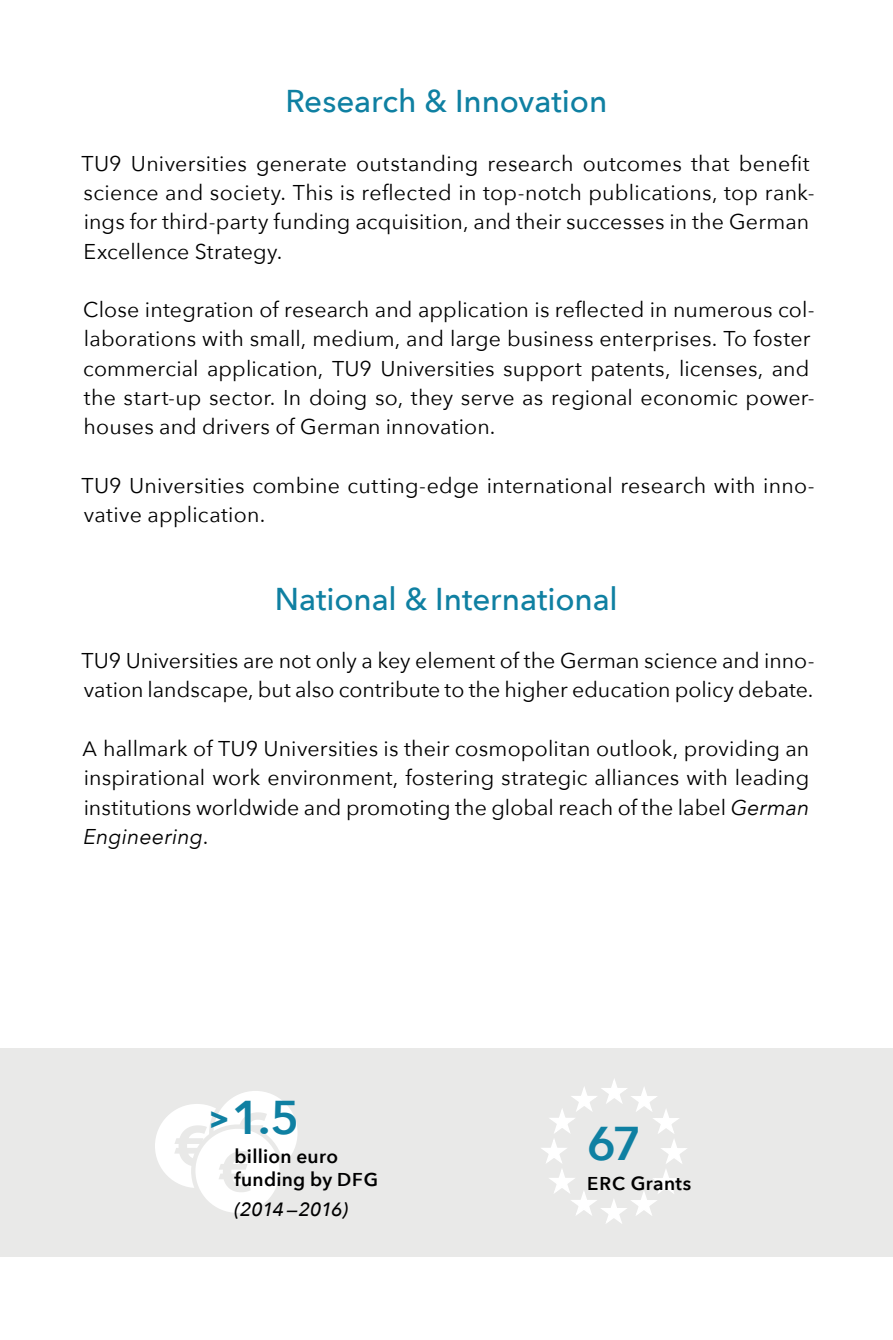
<style>
.page{position:relative;width:893px;height:1340px;background:#fff}
.page>*{position:absolute;margin:0;border:0;box-sizing:border-box;transform-origin:0 0}
.graph_figure{font:600 47.25px "Avenir Next";color:#0f80a2}
.t1{font:500 31.5px "Avenir Next";letter-spacing:-.005em;color:#0f80a2}
.copy{font:21.38px/29.2px "Avenir Next";letter-spacing:.01em;color:#000}
.graph_copy{font:600 19.12px/22.5px "Avenir Next";letter-spacing:.015em;color:#000}
.graph_copy_source{font:italic 500 19.12px "Avenir Next";letter-spacing:-.02em;color:#000}
.s1{font-size:20.7px}
.s2{font-style:italic}
.s3{font-weight:700;font-size:31.5px}
.s4{font-size:18.45px}
</style>
<div class="page">
<div style="left:0;top:1048px;width:893px;height:208px;background:#e9e9e8"></div>
<svg style="left:541px;top:1079px;width:146px;height:145px"></svg>
<div style="left:153px;top:1101px;width:88px;height:89px;background:#fff;border-radius:50%"></div>
<div style="left:151px;top:1099px;width:92px;height:93px;border:4px solid #e9e9e8;border-radius:50%"></div>
<svg style="left:175px;top:1125px;width:32px;height:41px"></svg>
<div style="left:211px;top:1088px;width:89px;height:89px;background:#fff;border-radius:50%"></div>
<div style="left:209px;top:1086px;width:93px;height:93px;border:4px solid #e9e9e8;border-radius:50%"></div>
<div style="left:193px;top:1126px;width:89px;height:88px;background:#fff;border-radius:50%"></div>
<div style="left:191px;top:1124px;width:93px;height:93px;border:4px solid #e9e9e8;border-radius:50%"></div>
<svg style="left:219px;top:1112px;width:48px;height:80px"></svg>
<p class="t1" style="left:285px;top:74px;width:323px">Research &amp; Innovation</p>
<p class="copy" style="left:81px;top:148px;width:735px">TU9 Universities generate outstanding research outcomes that benefit science and society. This is reflected in top-notch publications, top rank&shy;ings for third-party funding acquisition, and their successes in the German Excellence Strategy.</p>
<p class="copy" style="left:83px;top:294px;width:733px">Close integration of research and application is reflected in numerous col&shy;laborations with small, medium, and large business enterprises. To foster commercial application, TU9 Universities support patents, licenses, and the start-up sector. In doing so, they serve as regional economic power&shy;houses and drivers of German innovation.</p>
<p class="copy" style="left:81px;top:469px;width:735px">TU9 Universities combine cutting-edge international research with inno&shy;vative application.</p>
<p class="t1" style="left:275px;top:572px;width:345px">National &amp; International</p>
<p class="copy" style="left:81px;top:645px;width:735px">TU9 Universities are not only a key element of the German science and inno&shy;vation landscape, but also contribute to the higher education policy debate.</p>
<p class="copy" style="left:83px;top:733px;width:728px;text-align:justify"><span class="s1">A</span> hallmark of TU9 Universities is their cosmopolitan outlook, providing an inspirational work environment, fostering strategic alliances with leading institutions worldwide and promoting the global reach of the label <span class="s2">German Engineering</span>.</p>
<p class="graph_figure" style="left:209px;top:1076px;width:92px"><span class="s3">&gt;</span>1.5</p>
<p class="graph_copy" style="left:234px;top:1145px;width:145px">billion euro funding by <span class="s4">DFG</span></p>
<p class="graph_copy_source" style="left:234px;top:1192px;width:115px">(2014—2016)</p>
<p class="graph_figure" style="left:587px;top:1102px;width:56px">67</p>
<p class="graph_copy" style="left:587px;top:1171px;width:106px"><span class="s4">ERC</span> Grants</p>
</div>
